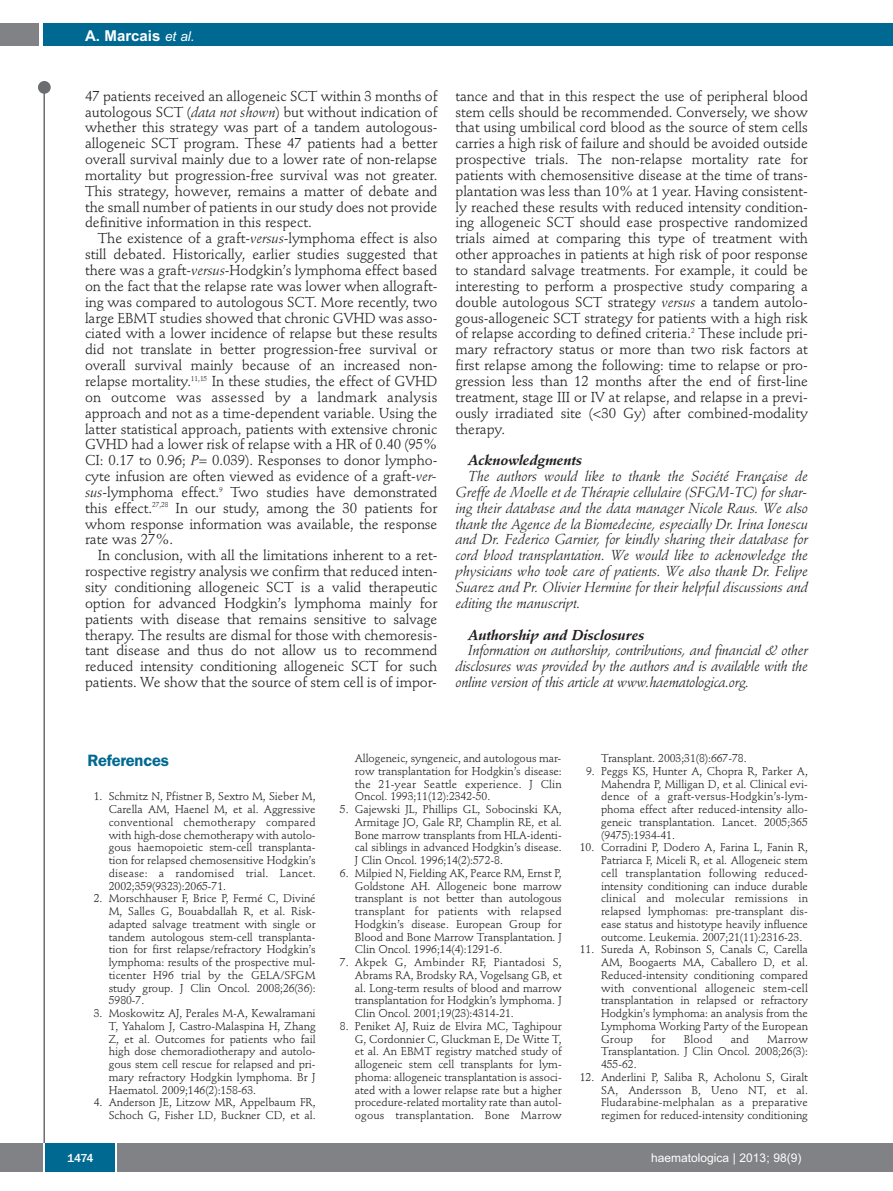
<style>
.page{position:relative;width:893px;height:1191px;background:#fff}
.page>*{position:absolute;margin:0;border:0;box-sizing:border-box;transform-origin:0 0}
.t1{font:600 16.5px "Franklin Gothic";letter-spacing:-.01em;color:#006991}
.t2{font:700 15px "Arial";color:#fff}
.t3{font:14.25px/15.9px "Stempel Schneidler";letter-spacing:-.005em;color:#231f20;text-align:justify}
.t4{font:italic 14.25px/15.9px "Stempel Schneidler";letter-spacing:-.01em;color:#231f20;text-align:justify}
.t5{font:italic 700 14.25px "Stempel Schneidler";letter-spacing:-.005em;color:#231f20}
.t6{font:12px "Arial";color:#fff}
.t7{font:500 12px "Franklin Gothic";color:#fff}
.t8{font:11.25px/12.8px "Stempel Schneidler";letter-spacing:-.005em;color:#231f20;text-align:justify}
.s1{font-weight:400;font-style:italic;font-size:13.5px}
.s2{font-style:italic}
</style>
<div class="page">
<div style="left:38px;top:81px;width:13px;height:13px;background:#6c6d70;border-radius:50%"></div>
<hr style="left:43px;top:84px;width:2px;height:1061px;background:#6c6d70">
<div style="left:43px;top:23px;width:850px;height:22px;background:#006991"></div>
<div style="left:0;top:23px;width:39px;height:22px;background:#808285"></div>
<div style="left:0;top:1143px;width:893px;height:28px;background:#808285"></div>
<div style="left:45px;top:1143px;width:71px;height:28px;background:#006991"></div>
<hr style="left:43px;top:1143px;width:2px;height:28px;background:#fff">
<svg style="left:116px;top:1143px;width:1px;height:28px"></svg>
<h2 class="t2" style="left:85px;top:27px;width:111px">A. Marcais <span class="s1">et al.</span></h2>
<p class="t3" style="left:85px;top:89px;width:354px">47 patients received an allogeneic SCT within 3 months of autologous SCT (<span class="s2">data not shown</span>) but without indication of whether this strategy was part of a tandem autologous&shy;allogeneic SCT program. These 47 patients had a better overall survival mainly due to a lower rate of non-relapse mortality but progression-free survival was not greater.<br>This strategy, however, remains a matter of debate and the small number of patients in our study does not provide definitive information in this respect.</p>
<p class="t3" style="left:85px;top:232px;width:354px;text-indent:13px">The existence of a graft-<span class="s2">versus</span>-lymphoma effect is also still debated. Historically, earlier studies suggested that there was a graft-<span class="s2">versus</span>-Hodgkin’s lymphoma effect based on the fact that the relapse rate was lower when allograft&shy;ing was compared to autologous SCT. More recently, two large EBMT studies showed that chronic GVHD was asso&shy;ciated with a lower incidence of relapse but these results did not translate in better progression-free survival or overall survival mainly because of an increased non&shy;relapse mortality.<sup>11,15</sup> In these studies, the effect of GVHD on outcome was assessed by a landmark analysis approach and not as a time-dependent variable. Using the latter statistical approach, patients with extensive chronic GVHD had a lower risk of relapse with a HR of 0.40 (95% CI: 0.17 to 0.96; <span class="s2">P</span>= 0.039). Responses to donor lympho&shy;cyte infusion are often viewed as evidence of a graft-<span class="s2">ver&shy;sus</span>-lymphoma effect.<sup>9</sup> Two studies have demonstrated this effect.<sup>27,28</sup> In our study, among the 30 patients for whom response information was available, the response rate was 27%.</p>
<p class="t3" style="left:85px;top:549px;width:354px;text-indent:13px">In conclusion, with all the limitations inherent to a ret&shy;rospective registry analysis we confirm that reduced inten&shy;sity conditioning allogeneic SCT is a valid therapeutic option for advanced Hodgkin’s lymphoma mainly for patients with disease that remains sensitive to salvage therapy. The results are dismal for those with chemoresis&shy;tant disease and thus do not allow us to recommend reduced intensity conditioning allogeneic SCT for such patients. We show that the source of stem cell is of impor-</p>
<p class="t3" style="left:455px;top:89px;width:354px">tance and that in this respect the use of peripheral blood stem cells should be recommended. Conversely, we show that using umbilical cord blood as the source of stem cells carries a high risk of failure and should be avoided outside prospective trials. The non-relapse mortality rate for patients with chemosensitive disease at the time of trans&shy;plantation was less than 10% at 1 year. Having consistent&shy;ly reached these results with reduced intensity condition&shy;ing allogeneic SCT should ease prospective randomized trials aimed at comparing this type of treatment with other approaches in patients at high risk of poor response to standard salvage treatments. For example, it could be interesting to perform a prospective study comparing a double autologous SCT strategy <span class="s2">versus</span> a tandem autolo&shy;gous-allogeneic SCT strategy for patients with a high risk of relapse according to defined criteria.<sup>2</sup> These include pri&shy;mary refractory status or more than two risk factors at first relapse among the following: time to relapse or pro&shy;gression less than 12 months after the end of first-line treatment, stage III or IV at relapse, and relapse in a previ&shy;ously irradiated site (&lt;30 Gy) after combined-modality therapy.</p>
<p class="t5" style="left:468px;top:454px;width:116px">Acknowledgments</p>
<p class="t4" style="left:455px;top:469px;width:354px;text-indent:13px">The authors would like to thank the Société Française de Greffe de Moelle et de Thérapie cellulaire (SFGM-TC) for shar&shy;ing their database and the data manager Nicole Raus. We also thank the Agence de la Biomedecine, especially Dr. Irina Ionescu and Dr. Federico Garnier, for kindly sharing their database for cord blood transplantation. We would like to acknowledge the physicians who took care of patients. We also thank Dr. Felipe Suarez and Pr. Olivier Hermine for their helpful discussions and editing the manuscript.</p>
<p class="t5" style="left:468px;top:629px;width:178px">Authorship and Disclosures</p>
<p class="t4" style="left:455px;top:644px;width:354px;text-indent:13px">Information on authorship, contributions, and financial &amp; other disclosures was provided by the authors and is available with the online version of this article at www.haematologica.org.</p>
<h1 class="t1" style="left:88px;top:755px;width:83px">References</h1>
<p class="t8" style="left:109px;top:791px;width:208px;text-indent:-15px">1. Schmitz N, Pfistner B, Sextro M, Sieber M, Carella AM, Haenel M, et al. Aggressive conventional chemotherapy compared with high-dose chemotherapy with autolo&shy;gous haemopoietic stem-cell transplanta&shy;tion for relapsed chemosensitive Hodgkin’s disease: a randomised trial. Lancet.<br>2002;359(9323):2065-71.</p>
<p class="t8" style="left:109px;top:893px;width:208px;text-indent:-15px">2. Morschhauser F, Brice P, Fermé C, Diviné M, Salles G, Bouabdallah R, et al. Risk&shy;adapted salvage treatment with single or tandem autologous stem-cell transplanta&shy;tion for first relapse/refractory Hodgkin’s lymphoma: results of the prospective mul&shy;ticenter H96 trial by the GELA/SFGM study group. J Clin Oncol. 2008;26(36):<br>5980-7.</p>
<p class="t8" style="left:109px;top:1008px;width:208px;text-indent:-15px">3. Moskowitz AJ, Perales M-A, Kewalramani T, Yahalom J, Castro-Malaspina H, Zhang Z, et al. Outcomes for patients who fail high dose chemoradiotherapy and autolo&shy;gous stem cell rescue for relapsed and pri&shy;mary refractory Hodgkin lymphoma. Br J Haematol. 2009;146(2):158-63.</p>
<p class="t8" style="left:94px;top:1097px;width:223px;text-align:right">4. Anderson JE, Litzow MR, Appelbaum FR,<br>Schoch G, Fisher LD, Buckner CD, et al.</p>
<p class="t8" style="left:355px;top:753px;width:208px">Allogeneic, syngeneic, and autologous mar&shy;row transplantation for Hodgkin’s disease: the 21-year Seattle experience. J Clin Oncol. 1993;11(12):2342-50.</p>
<p class="t8" style="left:355px;top:804px;width:208px;text-indent:-15px">5. Gajewski JL, Phillips GL, Sobocinski KA, Armitage JO, Gale RP, Champlin RE, et al.<br>Bone marrow transplants from HLA-identi&shy;cal siblings in advanced Hodgkin’s disease.<br>J Clin Oncol. 1996;14(2):572-8.</p>
<p class="t8" style="left:355px;top:867px;width:208px;text-indent:-15px">6. Milpied N, Fielding AK, Pearce RM, Ernst P, Goldstone AH. Allogeneic bone marrow transplant is not better than autologous transplant for patients with relapsed Hodgkin’s disease. European Group for Blood and Bone Marrow Transplantation. J Clin Oncol. 1996;14(4):1291-6.</p>
<p class="t8" style="left:355px;top:957px;width:208px;text-indent:-15px">7. Akpek G, Ambinder RF, Piantadosi S, Abrams RA, Brodsky RA, Vogelsang GB, et al. Long-term results of blood and marrow transplantation for Hodgkin’s lymphoma. J Clin Oncol. 2001;19(23):4314-21.</p>
<p class="t8" style="left:355px;top:1020px;width:208px;text-indent:-15px">8. Peniket AJ, Ruiz de Elvira MC, Taghipour G, Cordonnier C, Gluckman E, De Witte T, et al. An EBMT registry matched study of allogeneic stem cell transplants for lym&shy;phoma: allogeneic transplantation is associ&shy;ated with a lower relapse rate but a higher procedure-related mortality rate than autol&shy;ogous transplantation. Bone Marrow</p>
<p class="t8" style="left:601px;top:753px;width:147px">Transplant. 2003;31(8):667-78.</p>
<p class="t8" style="left:601px;top:765px;width:208px;text-indent:-15px">9. Peggs KS, Hunter A, Chopra R, Parker A, Mahendra P, Milligan D, et al. Clinical evi&shy;dence of a graft-versus-Hodgkin’s-lym&shy;phoma effect after reduced-intensity allo&shy;geneic transplantation. Lancet. 2005;365 (9475):1934-41.</p>
<p class="t8" style="left:601px;top:842px;width:208px;text-indent:-21px">10. Corradini P, Dodero A, Farina L, Fanin R, Patriarca F, Miceli R, et al. Allogeneic stem cell transplantation following reduced&shy;intensity conditioning can induce durable clinical and molecular remissions in relapsed lymphomas: pre-transplant dis&shy;ease status and histotype heavily influence outcome. Leukemia. 2007;21(11):2316-23.</p>
<p class="t8" style="left:601px;top:944px;width:208px;text-indent:-21px">11. Sureda A, Robinson S, Canals C, Carella AM, Boogaerts MA, Caballero D, et al.<br>Reduced-intensity conditioning compared with conventional allogeneic stem-cell transplantation in relapsed or refractory Hodgkin’s lymphoma: an analysis from the Lymphoma Working Party of the European Group</p>
<p class="t8" style="left:651px;top:1033px;width:16px">for</p>
<p class="t8" style="left:684px;top:1033px;width:30px">Blood</p>
<p class="t8" style="left:731px;top:1033px;width:20px">and</p>
<p class="t8" style="left:601px;top:1033px;width:208px;text-indent:166px">Marrow Transplantation. J Clin Oncol. 2008;26(3):<br>455-62.</p>
<p class="t8" style="left:601px;top:1071px;width:208px;text-indent:-21px">12. Anderlini P, Saliba R, Acholonu S, Giralt SA, Andersson B, Ueno NT, et al.<br>Fludarabine-melphalan as a preparative regimen for reduced-intensity conditioning</p>
<p class="t7" style="left:67px;top:1150px;width:28px">1474</p>
<p class="t6" style="left:651px;top:1150px;width:152px">haematologica | 2013; 98(9)</p>
</div>
